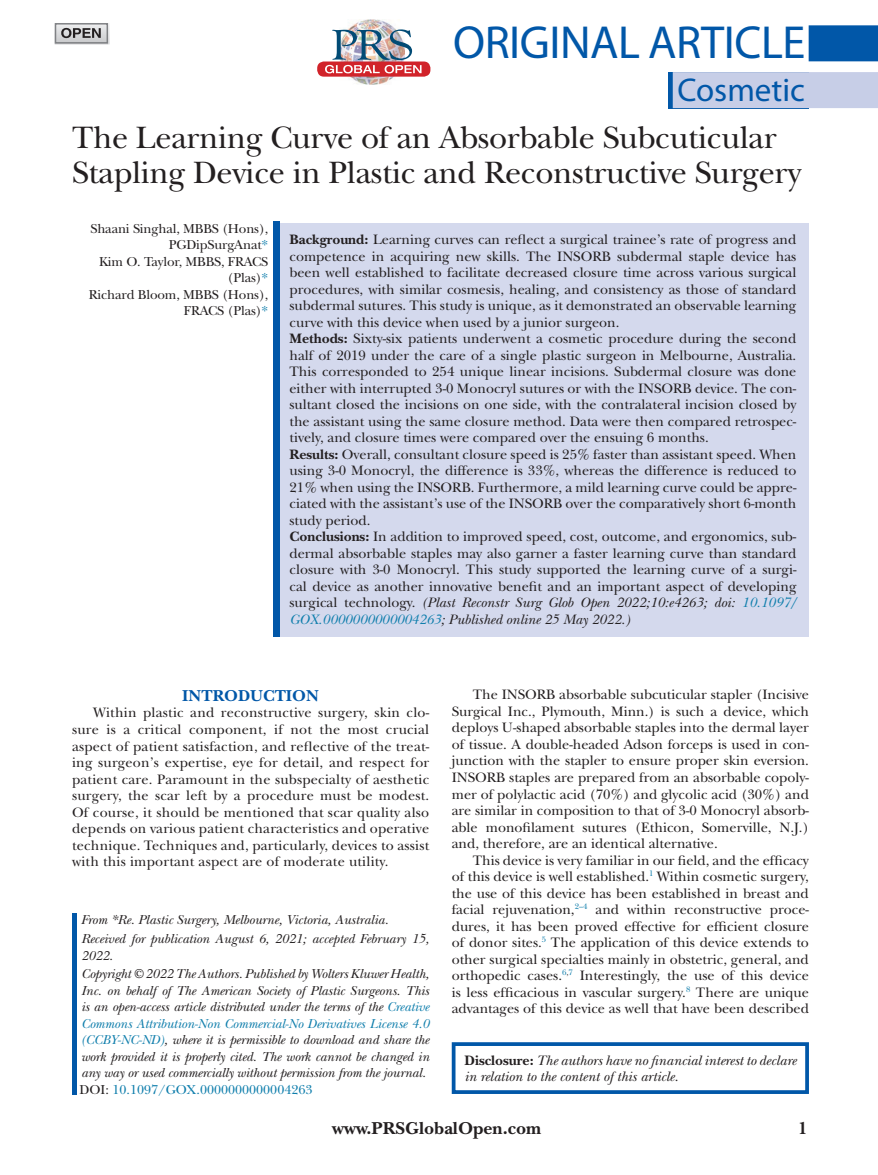
<style>
.page{position:relative;width:878px;height:1175px;background:#fff}
.page>*{position:absolute;margin:0;border:0;box-sizing:border-box;transform-origin:0 0}
.t1{font:46.5px "Myriad Pro";letter-spacing:-.01em;color:#0157a8}
.t2{font:33px "Myriad Pro";color:#0157a8}
.t3{font:32.25px/34.5px "New Baskerville Std";letter-spacing:-.01em;color:#231f20}
.t4{font:700 18px "New Baskerville Std";color:#231f20}
.t5{font:700 16.5px "New Baskerville Std";color:#0157a8}
.t6{font:14.25px/16.5px "New Baskerville Std";color:#231f20;text-align:justify}
.t7{font:italic 14.25px/16.5px "New Baskerville Std";color:#231f20}
.t8{font:italic 13.5px/16.5px "New Baskerville Std";letter-spacing:-.005em;color:#231f20}
.t9{font:13.5px/16.5px "New Baskerville Std";letter-spacing:-.01em;color:#231f20;text-align:right}
.s1{color:#0f7eac}
.s2{font-weight:700}
.s3{font-style:italic}
.s4{font-style:italic;color:#0f7eac}
.s5{font-style:normal}
.s6{font-style:normal;color:#0f7eac}
.s7{font-weight:700;font-style:normal}
</style>
<div class="page">
<div style="left:452px;top:1042px;width:356px;height:52px;border:4px solid #0157a8"></div>
<div style="left:668px;top:72px;width:141px;height:36px;background:#0157a8"></div>
<div style="left:672px;top:72px;width:206px;height:36px;background:#c7cee7"></div>
<hr style="left:72px;top:913px;width:4px;height:17px;background:#0157a8">
<hr style="left:72px;top:930px;width:4px;height:35px;background:#0157a8">
<hr style="left:72px;top:965px;width:4px;height:118px;background:#0157a8">
<hr style="left:72px;top:1081px;width:4px;height:13px;background:#0157a8">
<div style="left:274px;top:223px;width:534px;height:413px;background:#d4d9ed"></div>
<div style="left:274px;top:221px;width:6px;height:110px;background:#0157a8"></div>
<div style="left:274px;top:320px;width:6px;height:135px;background:#0157a8"></div>
<div style="left:274px;top:436px;width:6px;height:102px;background:#0157a8"></div>
<div style="left:274px;top:518px;width:6px;height:119px;background:#0157a8"></div>
<img style="left:54px;top:23px;width:55px;height:22px">
<div style="left:55px;top:23px;width:53px;height:21px;border:2px solid #808285"></div>
<svg style="left:61px;top:28px;width:40px;height:10px"></svg>
<div style="left:808px;top:25px;width:70px;height:36px;background:#0157a8"></div>
<img style="left:348px;top:20px;width:48px;height:64px">
<svg style="left:317px;top:61px;width:113px;height:16px"></svg>
<img style="left:325px;top:29px;width:96px;height:44px">
<h1 class="t1" style="left:453px;top:14px;width:354px">ORIGINAL ARTICLE</h1>
<h2 class="t2" style="left:677px;top:69px;width:129px">COSMETIC</h2>
<h3 class="t3" style="left:72px;top:121px;width:730px">The Learning Curve of an Absorbable Subcuticular<br>Stapling Device in Plastic and Reconstructive Surgery</h3>
<p class="t9" style="left:89px;top:220px;width:181px">Shaani Singhal, MBBS (Hons),<br>PGDipSurgAnat<span class="s1">*<br></span>Kim O. Taylor, MBBS, FRACS (Plas)<span class="s1">*<br></span>Richard Bloom, MBBS (Hons),<br>FRACS (Plas)<span class="s1">*</span></p>
<p class="t6" style="left:289px;top:231px;width:508px;text-align:left"><span class="s2">Background:</span> Learning curves can reflect a surgical trainee’s rate of progress and competence in acquiring new skills. The INSORB subdermal staple device has been well established to facilitate decreased closure time across various surgical procedures, with similar cosmesis, healing, and consistency as those of standard subdermal sutures. This study is unique, as it demonstrated an observable learning curve with this device when used by a junior surgeon.<br><span class="s2">Methods:</span> Sixty-six patients underwent a cosmetic procedure during the second half of 2019 under the care of a single plastic surgeon in Melbourne, Australia.<br>This corresponded to 254 unique linear incisions. Subdermal closure was done either with interrupted 3-0 Monocryl sutures or with the INSORB device. The con&shy;sultant closed the incisions on one side, with the contralateral incision closed by the assistant using the same closure method. Data were then compared retrospec&shy;tively, and closure times were compared over the ensuing 6 months.<br><span class="s2">Results:</span> Overall, consultant closure speed is 25% faster than assistant speed. When using 3-0 Monocryl, the difference is 33%, whereas the difference is reduced to 21% when using the INSORB. Furthermore, a mild learning curve could be appre&shy;ciated with the assistant’s use of the INSORB over the comparatively short 6-month study period.<br><span class="s2">Conclusions:</span> In addition to improved speed, cost, outcome, and ergonomics, sub&shy;dermal absorbable staples may also garner a faster learning curve than standard closure with 3-0 Monocryl. This study supported the learning curve of a surgi&shy;cal device as another innovative benefit and an important aspect of developing surgical technology. <span class="s3">(Plast Reconstr Surg Glob Open 2022;10:e4263; doi:</span> <span class="s4">10.1097/ GOX.0000000000004263</span><span class="s3">; Published online 25 May 2022.)</span></p>
<p class="t5" style="left:182px;top:686px;width:138px">INTRODUCTION</p>
<p class="t6" style="left:72px;top:704px;width:359px;text-indent:21px">Within plastic and reconstructive surgery, skin clo&shy;sure is a critical component, if not the most crucial aspect of patient satisfaction, and reflective of the treat&shy;ing surgeon’s expertise, eye for detail, and respect for patient care. Paramount in the subspecialty of aesthetic surgery, the scar left by a procedure must be modest.<br>Of course, it should be mentioned that scar quality also depends on various patient characteristics and operative technique. Techniques and, particularly, devices to assist with this important aspect are of moderate utility.</p>
<p class="t8" style="left:81px;top:910px;width:350px;line-height:18.8px">From *Re. Plastic Surgery, Melbourne, Victoria, Australia.<br>Received for publication August 6, 2021; accepted February 15,</p>
<p class="t8" style="left:81px;top:946px;width:350px;line-height:18.8px">2022.<br>Copyright © 2022 The Authors. Published by Wolters Kluwer Health,</p>
<p class="t8" style="left:80px;top:982px;width:351px">Inc. on behalf of The American Society of Plastic Surgeons. This is an open-access article distributed under the terms of the <span class="s1">Creative Commons Attribution-Non Commercial-No Derivatives License 4.0 (CCBY-NC-ND)</span>, where it is permissible to download and share the work provided it is properly cited. The work cannot be changed in any way or used commercially without permission from the journal.<br><span class="s5">DOI:</span> <span class="s6">10.1097/GOX.0000000000004263</span></p>
<p class="t6" style="left:451px;top:686px;width:359px;text-indent:21px">The INSORB absorbable subcuticular stapler (Incisive Surgical Inc., Plymouth, Minn.) is such a device, which deploys U-shaped absorbable staples into the dermal layer of tissue. A double-headed Adson forceps is used in con&shy;junction with the stapler to ensure proper skin eversion.<br>INSORB staples are prepared from an absorbable copoly&shy;mer of polylactic acid (70%) and glycolic acid (30%) and are similar in composition to that of 3-0 Monocryl absorb&shy;able monofilament sutures (Ethicon, Somerville, N.J.) and, therefore, are an identical alternative.</p>
<p class="t6" style="left:451px;top:851px;width:359px;text-indent:21px">This device is very familiar in our field, and the efficacy of this device is well established.<sup>1</sup> Within cosmetic surgery, the use of this device has been established in breast and facial rejuvenation,<sup>2–4</sup> and within reconstructive proce&shy;dures, it has been proved effective for efficient closure of donor sites.<sup>5</sup> The application of this device extends to other surgical specialties mainly in obstetric, general, and orthopedic cases.<sup>6</sup><sup>,</sup><sup>7</sup> Interestingly, the use of this device is less efficacious in vascular surgery.<sup>8</sup> There are unique advantages of this device as well that have been described</p>
<p class="t7" style="left:464px;top:1051px;width:333px"><span class="s7">Disclosure:</span> The authors have no financial interest to declare in relation to the content of this article.</p>
<p class="t4" style="left:332px;top:1118px;width:210px">www.PRSGlobalOpen.com</p>
<p class="t4" style="left:798px;top:1118px;width:11px">1</p>
</div>
